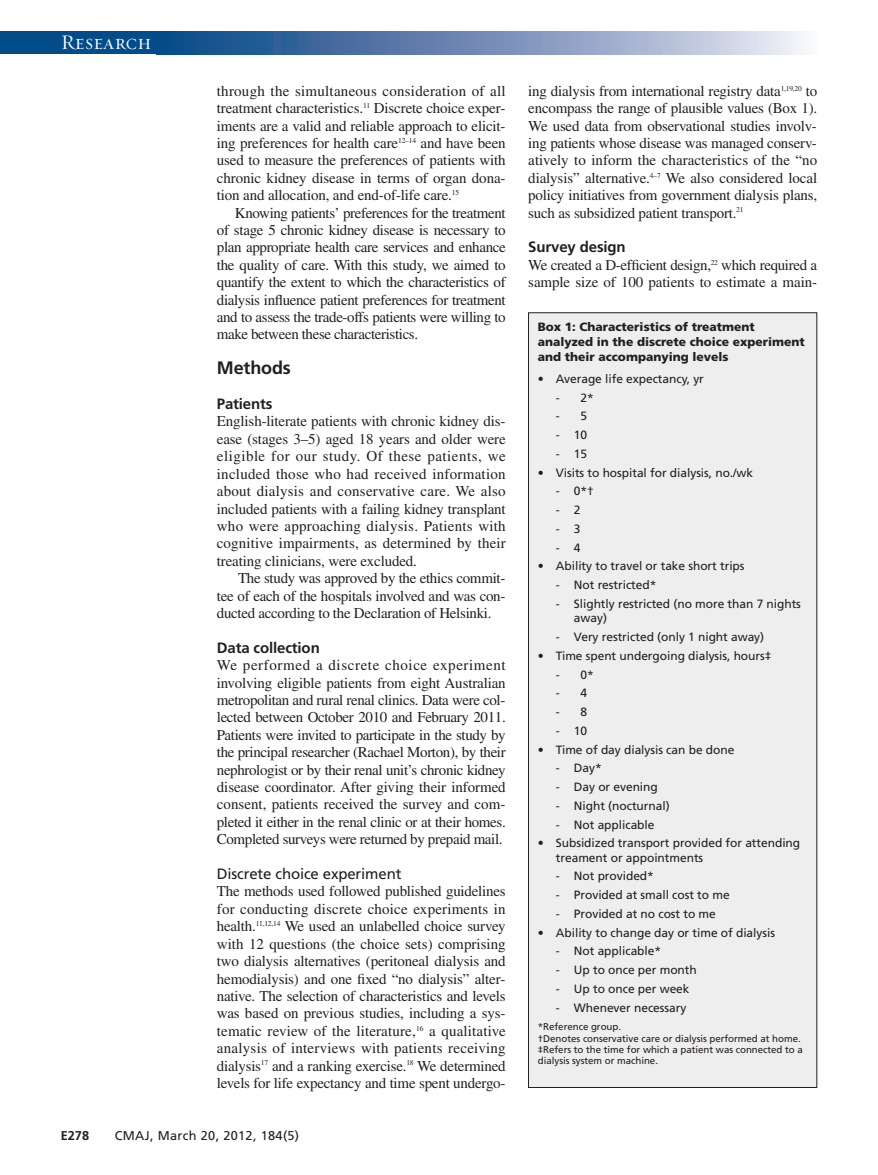
<style>
.page{position:relative;width:878px;height:1175px;background:#fff}
.page>*{position:absolute;margin:0;border:0;box-sizing:border-box;transform-origin:0 0}
.t1{font:21px "Requiem Display HTF Small Caps";letter-spacing:.005em;color:#fff}
.t2{font:700 18px "Frutiger LT Std";letter-spacing:-.01em;color:#231f20}
.t3{font:15px/17.4px "Times LT Std";letter-spacing:-.015em;color:#231f20;text-align:justify}
.t4{font:700 15px "Frutiger LT Std";letter-spacing:-.01em;color:#231f20}
.t5{font:15px "Frutiger LT Std";letter-spacing:-.01em;color:#231f20}
.t6{font:12.75px "Frutiger LT Std";letter-spacing:.025em;color:#231f20}
.t7{font:700 12.75px "Frutiger LT Std";color:#231f20}
.t8{font:12px/14.2px "Frutiger LT Std";letter-spacing:-.005em;color:#231f20}
.t9{font:900 12px/15px "Frutiger LT Std";color:#231f20}
.t10{font:9.75px/11.2px "Frutiger LT Std";letter-spacing:-.005em;color:#231f20}
</style>
<div class="page">
<div style="left:0;top:32px;width:164px;height:22px;background:#014c89"></div>
<svg style="left:164px;top:32px;width:640px;height:22px"></svg>
<div style="left:528px;top:313px;width:288px;height:774px;background:#eeeeef"></div>
<h1 class="t1" style="left:61px;top:30px;width:92px">Research</h1>
<p class="t3" style="left:217px;top:84px;width:290px">through the simultaneous consideration of all treatment characteristics.<sup>11</sup> Discrete choice exper&shy;iments are a valid and reliable approach to elicit&shy;ing preferences for health care<sup>12–14</sup> and have been used to measure the preferences of patients with chronic kidney disease in terms of organ dona&shy;tion and allocation, and end-of-life care.<sup>15</sup></p>
<p class="t3" style="left:217px;top:205px;width:290px;text-indent:18px">Knowing patients’ preferences for the treatment of stage 5 chronic kidney disease is necessary to plan appropriate health care services and enhance the quality of care. With this study, we aimed to quantify the extent to which the characteristics of dialysis influence patient preferences for treatment and to assess the trade-offs patients were willing to make between these characteristics.</p>
<p class="t2" style="left:217px;top:361px;width:75px">Methods</p>
<p class="t4" style="left:217px;top:398px;width:57px">Patients</p>
<p class="t3" style="left:217px;top:414px;width:290px">English-literate patients with chronic kidney dis&shy;ease (stages 3–5) aged 18 years and older were eligible for our study. Of these patients, we included those who had received information about dialysis and conservative care. We also included patients with a failing kidney transplant who were approaching dialysis. Patients with cognitive impairments, as determined by their treating clinicians, were excluded.</p>
<p class="t3" style="left:217px;top:571px;width:290px;text-indent:21px">The study was approved by the ethics commit&shy;tee of each of the hospitals involved and was con&shy;ducted according to the Declaration of Helsinki.</p>
<p class="t4" style="left:217px;top:641px;width:104px">Data collection</p>
<p class="t3" style="left:217px;top:658px;width:290px">We performed a discrete choice experiment involving eligible patients from eight Australian metropolitan and rural renal clinics. Data were col&shy;lected between October 2010 and February 2011.<br>Patients were invited to participate in the study by the principal researcher (Rachael Morton), by their nephrologist or by their renal unit’s chronic kidney disease coordinator. After giving their informed consent, patients received the survey and com&shy;pleted it either in the renal clinic or at their homes.<br>Completed surveys were returned by prepaid mail.</p>
<p class="t5" style="left:217px;top:867px;width:186px">Discrete choice experiment</p>
<p class="t3" style="left:217px;top:884px;width:290px">The methods used followed published guidelines for conducting discrete choice experiments in health.<sup>11,12,14</sup> We used an unlabelled choice survey with 12 questions (the choice sets) comprising two dialysis alternatives (peritoneal dialysis and hemodialysis) and one fixed “no dialysis” alter&shy;native. The selection of characteristics and levels was based on previous studies, including a sys&shy;tematic review of the literature,<sup>16</sup> a qualitative analysis of interviews with patients receiving dialysis<sup>17</sup> and a ranking exercise.<sup>18</sup> We determined levels for life expectancy and time spent undergo-</p>
<p class="t7" style="left:61px;top:1130px;width:30px">E278</p>
<p class="t6" style="left:115px;top:1130px;width:186px">CMAJ, March 20, 2012, 184(5)</p>
<p class="t3" style="left:528px;top:84px;width:290px">ing dialysis from international registry data<sup>1,19,20</sup> to encompass the range of plausible values (Box 1).<br>We used data from observational studies involv&shy;ing patients whose disease was managed conserv&shy;atively to inform the characteristics of the “no dialysis” alternative.<sup>4–7</sup> We also considered local policy initiatives from government dialysis plans, such as subsidized patient transport.<sup>21</sup></p>
<p class="t4" style="left:528px;top:241px;width:99px">Survey design</p>
<p class="t3" style="left:528px;top:258px;width:290px">We created a D-efficient design,<sup>22</sup> which required a sample size of 100 patients to estimate a main-</p>
<p class="t9" style="left:538px;top:320px;width:268px">Box 1: Characteristics of treatment analyzed in the discrete choice experiment and their accompanying levels</p>
<p class="t8" style="left:538px;top:372px;width:167px">• Average life expectancy, yr</p>
<p class="t8" style="left:556px;top:391px;width:39px">- 2*</p>
<p class="t8" style="left:556px;top:410px;width:33px">- 5</p>
<p class="t8" style="left:556px;top:429px;width:33px">- 10</p>
<p class="t8" style="left:556px;top:447px;width:33px">- 15</p>
<p class="t8" style="left:538px;top:466px;width:217px">• Visits to hospital for dialysis, no./wk</p>
<p class="t8" style="left:556px;top:485px;width:39px">- 0*†</p>
<p class="t8" style="left:556px;top:504px;width:26px">- 2</p>
<p class="t8" style="left:556px;top:522px;width:26px">- 3</p>
<p class="t8" style="left:556px;top:541px;width:26px">- 4</p>
<p class="t8" style="left:538px;top:560px;width:208px">• Ability to travel or take short trips</p>
<p class="t8" style="left:556px;top:579px;width:102px">- Not restricted*</p>
<p class="t8" style="left:574px;top:597px;width:228px;text-indent:-18px">- Slightly restricted (no more than 7 nights away)</p>
<p class="t8" style="left:556px;top:630px;width:210px">- Very restricted (only 1 night away)</p>
<p class="t8" style="left:538px;top:649px;width:235px">• Time spent undergoing dialysis, hours‡</p>
<p class="t8" style="left:556px;top:668px;width:39px">- 0*</p>
<p class="t8" style="left:556px;top:687px;width:33px">- 4</p>
<p class="t8" style="left:556px;top:705px;width:33px">- 8</p>
<p class="t8" style="left:556px;top:724px;width:33px">- 10</p>
<p class="t8" style="left:538px;top:743px;width:198px">• Time of day dialysis can be done</p>
<p class="t8" style="left:556px;top:762px;width:47px">- Day*</p>
<p class="t8" style="left:556px;top:780px;width:103px">- Day or evening</p>
<p class="t8" style="left:556px;top:799px;width:115px">- Night (nocturnal)</p>
<p class="t8" style="left:556px;top:818px;width:100px">- Not applicable</p>
<p class="t8" style="left:556px;top:837px;width:246px;text-indent:-18px">• Subsidized transport provided for attending treament or appointments</p>
<p class="t8" style="left:556px;top:870px;width:99px">- Not provided*</p>
<p class="t8" style="left:556px;top:888px;width:175px">- Provided at small cost to me</p>
<p class="t8" style="left:556px;top:907px;width:161px">- Provided at no cost to me</p>
<p class="t8" style="left:538px;top:926px;width:238px">• Ability to change day or time of dialysis</p>
<p class="t8" style="left:556px;top:945px;width:107px">- Not applicable*</p>
<p class="t8" style="left:556px;top:963px;width:142px">- Up to once per month</p>
<p class="t8" style="left:556px;top:982px;width:135px">- Up to once per week</p>
<p class="t8" style="left:556px;top:1001px;width:132px">- Whenever necessary</p>
<p class="t10" style="left:538px;top:1022px;width:266px">*Reference group.<br>†Denotes conservative care or dialysis performed at home. ‡Refers to the time for which a patient was connected to a dialysis system or machine.</p>
</div>
